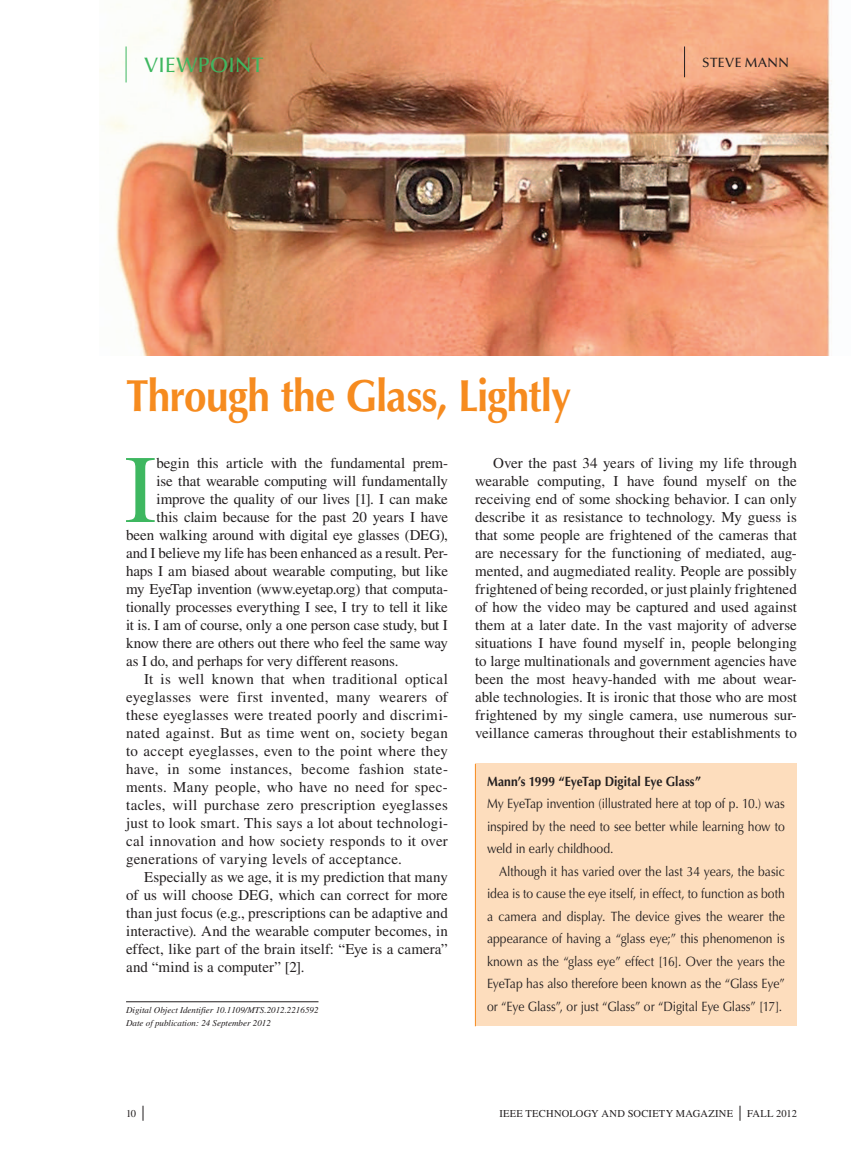
<style>
.page{position:relative;width:851px;height:1161px;background:#fff}
.page>*{position:absolute;margin:0;border:0;box-sizing:border-box;transform-origin:0 0}
.t1{font:96.6px "Times LT Std";color:#3eb760}
.t2{font:700 45px "Optima LT Std";letter-spacing:-.02em;color:#f68b1f;scale:.9 1}
.t3{font:500 21px "Optima LT Std";letter-spacing:.005em;color:#3eb760}
.t4{font:15px/18px "Times LT Std";letter-spacing:.005em;color:#231f20;text-align:justify}
.t5{font:15px "Times LT Std";letter-spacing:-.015em;color:#231f20}
.t6{font:13.5px/22.5px "Optima LT Std";letter-spacing:-.01em;color:#231f20;text-align:justify;scale:.9 1}
.t7{font:700 13.5px "Optima LT Std";letter-spacing:.005em;color:#231f20;scale:.9 1}
.t8{font:500 13.5px "Optima LT Std";color:#231f20}
.t9{font:10.5px "Times LT Std";letter-spacing:.02em;color:#231f20}
.t10{font:italic 9px/13.5px "Times LT Std";color:#231f20}
.s1{font-family:"Optima LT Std";font-weight:500;font-size:15px}
</style>
<div class="page">
<img style="left:99px;top:0;width:733px;height:356px">
<hr style="left:126px;top:46px;width:1px;height:36px;background:#3eb760">
<hr style="left:126px;top:1001px;width:192px;height:1px;background:#231f20">
<div style="left:475px;top:764px;width:321px;height:262px;background:#fdddbd"></div>
<hr style="left:684px;top:47px;width:1px;height:30px;background:#231f20">
<hr style="left:475px;top:764px;width:1px;height:262px;background:#f68b1f">
<h3 class="t3" style="left:144px;top:53px;width:121px">VIEWPOINT</h3>
<h2 class="t2" style="left:126px;top:370px;width:496px">Through the Glass, Lightly</h2>
<p class="t8" style="left:702px;top:55px;width:17px">STEVE</p>
<p class="t8" style="left:744px;top:55px;width:34px">MANN</p>
<h1 class="t1" style="left:124px;top:435px;width:34px">I</h1>
<p class="t4" style="left:156px;top:454px;width:293px">begin this article with the fundamental prem-</p>
<p class="t4" style="left:156px;top:472px;width:293px">ise that wearable computing will fundamentally</p>
<p class="t4" style="left:156px;top:490px;width:293px">improve the quality of our lives [1]. I can make</p>
<p class="t4" style="left:156px;top:508px;width:293px">this claim because for the past 20 years I have</p>
<p class="t4" style="left:126px;top:526px;width:323px">been walking around with digital eye glasses (DEG),</p>
<p class="t4" style="left:126px;top:544px;width:323px">and I believe my life has been enhanced as a result. Per-</p>
<p class="t4" style="left:126px;top:562px;width:323px">haps I am biased about wearable computing, but like</p>
<p class="t5" style="left:126px;top:581px;width:323px">my EyeTap invention (www.eyetap.org) that computa-</p>
<p class="t4" style="left:126px;top:598px;width:323px">tionally processes everything I see, I try to tell it like</p>
<p class="t4" style="left:126px;top:616px;width:323px">it is. I am of course, only a one person case study, but I</p>
<p class="t4" style="left:126px;top:634px;width:323px">know there are others out there who feel the same way</p>
<p class="t4" style="left:126px;top:652px;width:274px">as I do, and perhaps for very different reasons.</p>
<p class="t4" style="left:144px;top:670px;width:305px">It is well known that when traditional optical</p>
<p class="t4" style="left:126px;top:688px;width:324px">eyeglasses were first invented, many wearers of</p>
<p class="t4" style="left:126px;top:706px;width:323px">these eyeglasses were treated poorly and discrimi-</p>
<p class="t4" style="left:126px;top:724px;width:323px">nated against. But as time went on, society began</p>
<p class="t4" style="left:126px;top:742px;width:323px">to accept eyeglasses, even to the point where they</p>
<p class="t4" style="left:126px;top:760px;width:323px">have, in some instances, become fashion state-</p>
<p class="t4" style="left:126px;top:778px;width:323px">ments. Many people, who have no need for spec-</p>
<p class="t4" style="left:126px;top:796px;width:323px">tacles, will purchase zero prescription eyeglasses</p>
<p class="t4" style="left:126px;top:814px;width:323px">just to look smart. This says a lot about technologi-</p>
<p class="t4" style="left:126px;top:832px;width:323px">cal innovation and how society responds to it over</p>
<p class="t4" style="left:126px;top:850px;width:277px">generations of varying levels of acceptance.</p>
<p class="t4" style="left:144px;top:868px;width:305px">Especially as we age, it is my prediction that many</p>
<p class="t4" style="left:126px;top:886px;width:323px">of us will choose DEG, which can correct for more</p>
<p class="t4" style="left:126px;top:904px;width:323px">than just focus (e.g., prescriptions can be adaptive and</p>
<p class="t4" style="left:126px;top:922px;width:323px">interactive). And the wearable computer becomes, in</p>
<p class="t4" style="left:126px;top:940px;width:323px">effect, like part of the brain itself: “Eye is a camera”</p>
<p class="t4" style="left:126px;top:958px;width:180px">and “mind is a computer” [2].</p>
<p class="t10" style="left:126px;top:1003px;width:194px">Digital Object Identifier 10.1109/MTS.2012.2216592<br>Date of publication: 24 September 2012</p>
<p class="t4" style="left:475px;top:454px;width:323px;text-indent:18px">Over the past 34 years of living my life through wearable computing, I have found myself on the receiving end of some shocking behavior. I can only describe it as resistance to technology. My guess is that some people are frightened of the cameras that are necessary for the functioning of mediated, aug&shy;mented, and augmediated reality. People are possibly frightened of being recorded, or just plainly frightened of how the video may be captured and used against them at a later date. In the vast majority of adverse situations I have found myself in, people belonging to large multinationals and government agencies have been the most heavy-handed with me about wear&shy;able technologies. It is ironic that those who are most frightened by my single camera, use numerous sur&shy;veillance cameras throughout their establishments to</p>
<p class="t7" style="left:487px;top:773px;width:239px">Mann’s 1999 “EyeTap Digital Eye Glass”</p>
<p class="t6" style="left:487px;top:792px;width:332px">My EyeTap invention (illustrated here at top of p. 10.) was inspired by the need to see better while learning how to weld in early childhood.</p>
<p class="t6" style="left:487px;top:860px;width:332px;text-indent:12px">Although it has varied over the last 34 years, the basic idea is to cause the eye itself, in effect, to function as both a camera and display. The device gives the wearer the appearance of having a “glass eye;” this phenomenon is known as the “glass eye” effect [16]. Over the years the EyeTap has also therefore been known as the “Glass Eye” or “Eye Glass”, or just “Glass” or “Digital Eye Glass” [17].</p>
<p class="t9" style="left:126px;top:1108px;width:20px">10 <span class="s1">|</span></p>
<p class="t9" style="left:499px;top:1108px;width:261px">IEEE TECHNOLOGY AND SOCIETY MAGAZINE <span class="s1">|</span> fall</p>
<p class="t9" style="left:776px;top:1108px;width:22px">2012</p>
</div>
